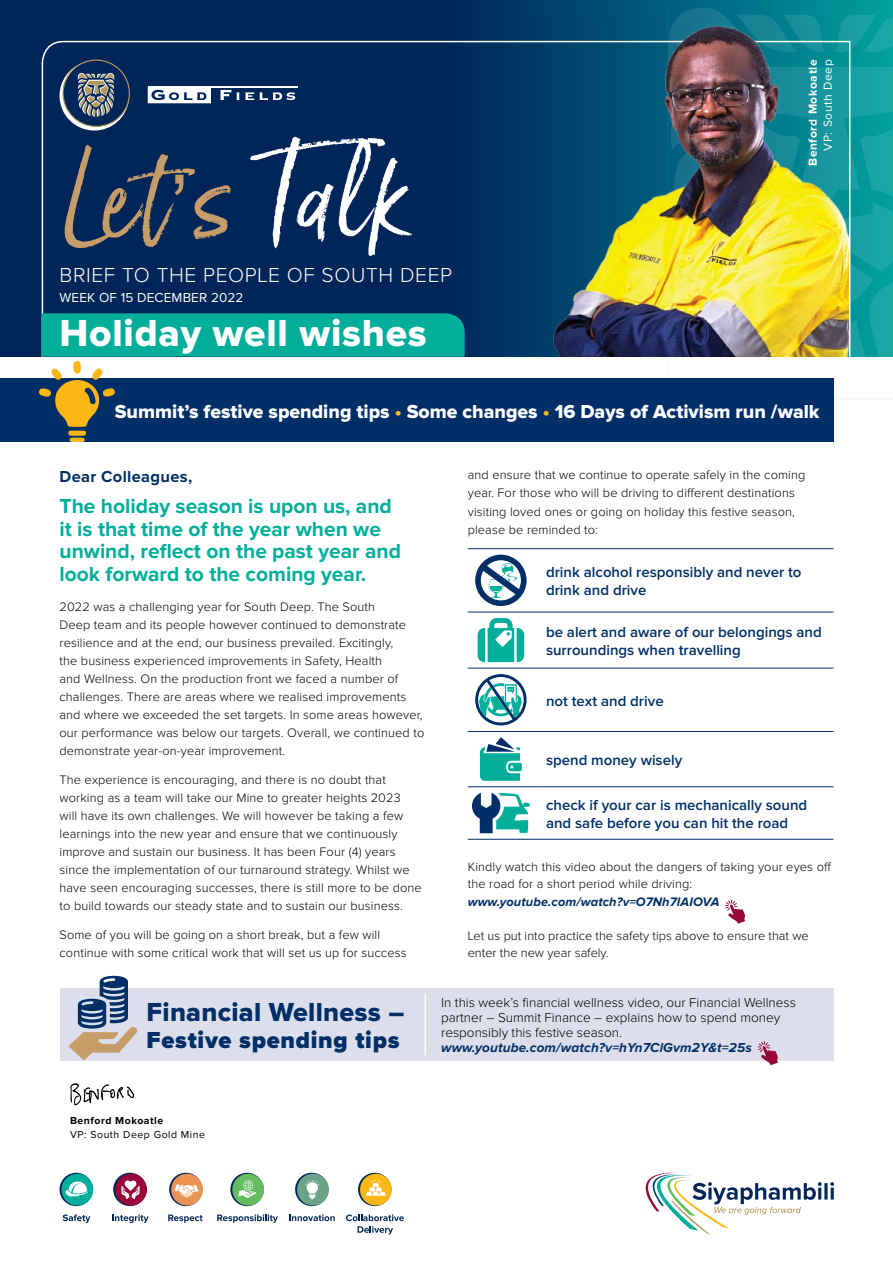
<style>
.page{position:relative;width:893px;height:1263px;background:#fff}
.page>*{position:absolute;margin:0;border:0;box-sizing:border-box;transform-origin:0 0}
.t1{font:105px "Born Ready";letter-spacing:.03em;color:#c69d68}
._2021_Page_header{font:39px "Proxima Nova Extrabld";letter-spacing:.02em;color:#fff}
._2021_Body_copy{font:27px "Proxima Nova Extrabld";letter-spacing:.01em;color:#002f67}
._2021_Body_copy-2{font:900 24px "Proxima Nova";letter-spacing:.03em;color:#002f67}
._2021_Body_copy-3{font:700 21px/22.5px "Proxima Nova";color:#00ae9a}
._2021_Page_header-2{font:300 21px "Proxima Nova";letter-spacing:.03em;color:#fff}
._2021_Page_header-3{font:19.5px "Proxima Nova Extrabld";color:#fff}
._2021_Body_copy-4{font:700 16.5px "Proxima Nova";letter-spacing:.02em;color:#002f67}
.t2{font:600 15px/18px "Proxima Nova";color:#002f67}
._2021_Body_copy-5{font:300 13.5px/15px "Proxima Nova";color:#000}
._2021_Body_copy-6{font:italic 700 13.5px "Proxima Nova";letter-spacing:.01em;color:#002f67}
._2021_Page_header-4{font:13.5px "Proxima Nova";letter-spacing:.01em;color:#fff}
._2021_Body_copy-7{font:300 12.75px/18px "Proxima Nova";letter-spacing:.01em;color:#000}
._2021_Body_copy-8{font:italic 700 12.75px "Proxima Nova";letter-spacing:.01em;color:#002f67}
._2021_Page_header-5{font:700 12px "Proxima Nova";letter-spacing:.05em;color:#fff}
._2021_Page_header-6{font:12px "Proxima Nova";letter-spacing:.05em;color:#fff}
.GF_H1{font:10.5px "Proxima Nova";letter-spacing:.05em;color:#000}
.GF_H1-2{font:700 10.5px "Proxima Nova";letter-spacing:.05em;color:#000}
.s1{font-family:"Arial";font-size:87px}
.s2{color:#fff}
.s3{color:#fdb714}
</style>
<div class="page">
<div style="left:0;top:378px;width:115px;height:64px;background:#002f67"></div>
<div style="left:60px;top:988px;width:773px;height:72px;background:#dcdfeb"></div>
<svg style="left:0;top:0;width:893px;height:357px;background:#002d5d"></svg>
<svg style="left:668px;top:7px;width:225px;height:393px"></svg>
<svg style="left:41px;top:40px;width:810px;height:318px;background:#042b5d"></svg>
<svg style="left:646px;top:1173px;width:188px;height:61px"></svg>
<svg style="left:63px;top:1214px;width:27px;height:9px"></svg>
<svg style="left:60px;top:1173px;width:33px;height:33px"></svg>
<div style="left:61px;top:1174px;width:32px;height:31px;background:#00ae9a;border-radius:50%"></div>
<svg style="left:65px;top:1178px;width:24px;height:18px"></svg>
<svg style="left:217px;top:1214px;width:61px;height:9px"></svg>
<svg style="left:230px;top:1173px;width:34px;height:33px"></svg>
<div style="left:232px;top:1174px;width:32px;height:31px;background:#65bd60;border-radius:50%"></div>
<svg style="left:238px;top:1180px;width:18px;height:18px"></svg>
<svg style="left:169px;top:1173px;width:34px;height:33px"></svg>
<div style="left:171px;top:1174px;width:32px;height:31px;background:#e99251;border-radius:50%"></div>
<svg style="left:174px;top:1184px;width:24px;height:13px"></svg>
<svg style="left:168px;top:1214px;width:35px;height:9px"></svg>
<svg style="left:113px;top:1173px;width:34px;height:33px"></svg>
<div style="left:115px;top:1174px;width:32px;height:31px;background:#980539;border-radius:50%"></div>
<svg style="left:121px;top:1180px;width:19px;height:19px"></svg>
<svg style="left:112px;top:1214px;width:37px;height:9px"></svg>
<svg style="left:289px;top:1214px;width:46px;height:7px"></svg>
<svg style="left:295px;top:1173px;width:33px;height:33px"></svg>
<div style="left:297px;top:1174px;width:32px;height:31px;background:#6ba489;border-radius:50%"></div>
<svg style="left:305px;top:1180px;width:14px;height:19px"></svg>
<svg style="left:346px;top:1214px;width:58px;height:20px"></svg>
<svg style="left:358px;top:1173px;width:33px;height:33px"></svg>
<div style="left:360px;top:1174px;width:32px;height:31px;background:#fdb714;border-radius:50%"></div>
<svg style="left:366px;top:1179px;width:20px;height:17px"></svg>
<img style="left:530px;top:19px;width:319px;height:338px">
<svg style="left:60px;top:60px;width:70px;height:71px;background:#3f5671"></svg>
<hr style="left:148px;top:86px;width:150px;height:2px;background:#fff">
<svg style="left:148px;top:88px;width:63px;height:15px"></svg>
<svg style="left:220px;top:89px;width:75px;height:11px"></svg>
<svg style="left:68px;top:976px;width:70px;height:84px"></svg>
<svg style="left:758px;top:1041px;width:20px;height:24px"></svg>
<div style="left:60px;top:378px;width:773px;height:64px;background:#002f67"></div>
<svg style="left:39px;top:313px;width:426px;height:129px"></svg>
<hr style="left:468px;top:548px;width:72px;height:1px;background:#002f67">
<hr style="left:540px;top:548px;width:293px;height:1px;background:#002f67">
<hr style="left:468px;top:612px;width:72px;height:1px;background:#002f67">
<hr style="left:540px;top:612px;width:293px;height:1px;background:#002f67">
<hr style="left:468px;top:668px;width:72px;height:1px;background:#002f67">
<hr style="left:540px;top:668px;width:293px;height:1px;background:#002f67">
<hr style="left:468px;top:731px;width:72px;height:1px;background:#002f67">
<hr style="left:540px;top:731px;width:293px;height:1px;background:#002f67">
<hr style="left:468px;top:786px;width:72px;height:1px;background:#002f67">
<hr style="left:540px;top:786px;width:293px;height:1px;background:#002f67">
<hr style="left:468px;top:839px;width:72px;height:1px;background:#002f67">
<hr style="left:540px;top:839px;width:293px;height:1px;background:#002f67">
<svg style="left:475px;top:555px;width:52px;height:51px"></svg>
<svg style="left:478px;top:618px;width:46px;height:44px"></svg>
<svg style="left:475px;top:674px;width:52px;height:51px"></svg>
<svg style="left:480px;top:737px;width:42px;height:44px"></svg>
<svg style="left:472px;top:793px;width:58px;height:40px"></svg>
<svg style="left:70px;top:1083px;width:65px;height:23px"></svg>
<svg style="left:725px;top:900px;width:20px;height:24px"></svg>
<hr style="left:424px;top:993px;width:2px;height:62px;background:#fff">
<p class="t1" style="left:60px;top:135px;width:352px">Let<span class="s1">’</span>s <span class="s2">Talk</span></p>
<p class="_2021_Page_header-2" style="left:60px;top:265px;width:394px">BRIEF TO THE PEOPLE OF SOUTH DEEP</p>
<p class="_2021_Page_header-4" style="left:60px;top:289px;width:186px">WEEK OF 15 DECEMBER 2022</p>
<p class="_2021_Page_header" style="left:60px;top:315px;width:369px">Holiday well wishes</p>
<p class="_2021_Page_header-5" style="left:806px;top:166px;width:108px;rotate:-90deg">Benford Mokoatle</p>
<p class="_2021_Page_header-6" style="left:821px;top:151px;width:93px;rotate:-90deg">VP: South Deep</p>
<p class="_2021_Page_header-3" style="left:115px;top:403px;width:706px">Summit’s festive spending tips <span class="s3">•</span> Some changes <span class="s3">•</span> 16 Days of Activism run /walk</p>
<p class="_2021_Body_copy-4" style="left:60px;top:467px;width:134px">Dear Colleagues,</p>
<p class="_2021_Body_copy-3" style="left:60px;top:495px;width:343px">The holiday season is upon us, and it is that time of the year when we unwind, reflect on the past year and look forward to the coming year.</p>
<p class="_2021_Body_copy-7" style="left:60px;top:599px;width:366px">2022 was a challenging year for South Deep. The South<br>Deep team and its people however continued to demonstrate resilience and at the end, our business prevailed. Excitingly,<br>the business experienced improvements in Safety, Health<br>and Wellness. On the production front we faced a number of challenges. There are areas where we realised improvements and where we exceeded the set targets. In some areas however, our performance was below our targets. Overall, we continued to demonstrate year-on-year improvement.</p>
<p class="_2021_Body_copy-7" style="left:60px;top:771px;width:364px">The experience is encouraging, and there is no doubt that working as a team will take our Mine to greater heights 2023<br>will have its own challenges. We will however be taking a few learnings into the new year and ensure that we continuously improve and sustain our business. It has been Four (4) years since the implementation of our turnaround strategy. Whilst we have seen encouraging successes, there is still more to be done to build towards our steady state and to sustain our business.</p>
<p class="_2021_Body_copy-7" style="left:60px;top:926px;width:348px">Some of you will be going on a short break, but a few will continue with some critical work that will set us up for success</p>
<p class="_2021_Body_copy" style="left:147px;top:1000px;width:259px">Financial Wellness –</p>
<p class="_2021_Body_copy-2" style="left:147px;top:1022px;width:254px">Festive spending tips</p>
<p class="_2021_Body_copy-7" style="left:468px;top:466px;width:339px">and ensure that we continue to operate safely in the coming year. For those who will be driving to different destinations visiting loved ones or going on holiday this festive season, please be reminded to:</p>
<p class="t2" style="left:546px;top:564px;width:257px">drink alcohol responsibly and never to drink and drive</p>
<p class="t2" style="left:546px;top:624px;width:277px">be alert and aware of our belongings and surroundings when travelling</p>
<p class="t2" style="left:546px;top:692px;width:119px">not text and drive</p>
<p class="t2" style="left:546px;top:752px;width:138px">spend money wisely</p>
<p class="t2" style="left:546px;top:797px;width:263px">check if your car is mechanically sound and safe before you can hit the road</p>
<p class="_2021_Body_copy-7" style="left:468px;top:859px;width:365px;line-height:16.6px">Kindly watch this video about the dangers of taking your eyes off the road for a short period while driving:</p>
<p class="_2021_Body_copy-8" style="left:468px;top:896px;width:253px">www.youtube.com/watch?v=O7Nh7IAIOVA</p>
<p class="_2021_Body_copy-7" style="left:468px;top:928px;width:343px;line-height:16.6px">Let us put into practice the safety tips above to ensure that we enter the new year safely.</p>
<p class="_2021_Body_copy-5" style="left:441px;top:995px;width:356px">In this week’s financial wellness video, our Financial Wellness partner – Summit Finance – explains how to spend money responsibly this festive season.</p>
<p class="_2021_Body_copy-6" style="left:441px;top:1041px;width:312px">www.youtube.com/watch?v=hYn7ClGvm2Y&amp;t=25s</p>
<p class="GF_H1-2" style="left:70px;top:1115px;width:95px">Benford Mokoatle</p>
<p class="GF_H1" style="left:70px;top:1128px;width:136px">VP: South Deep Gold Mine</p>
</div>
